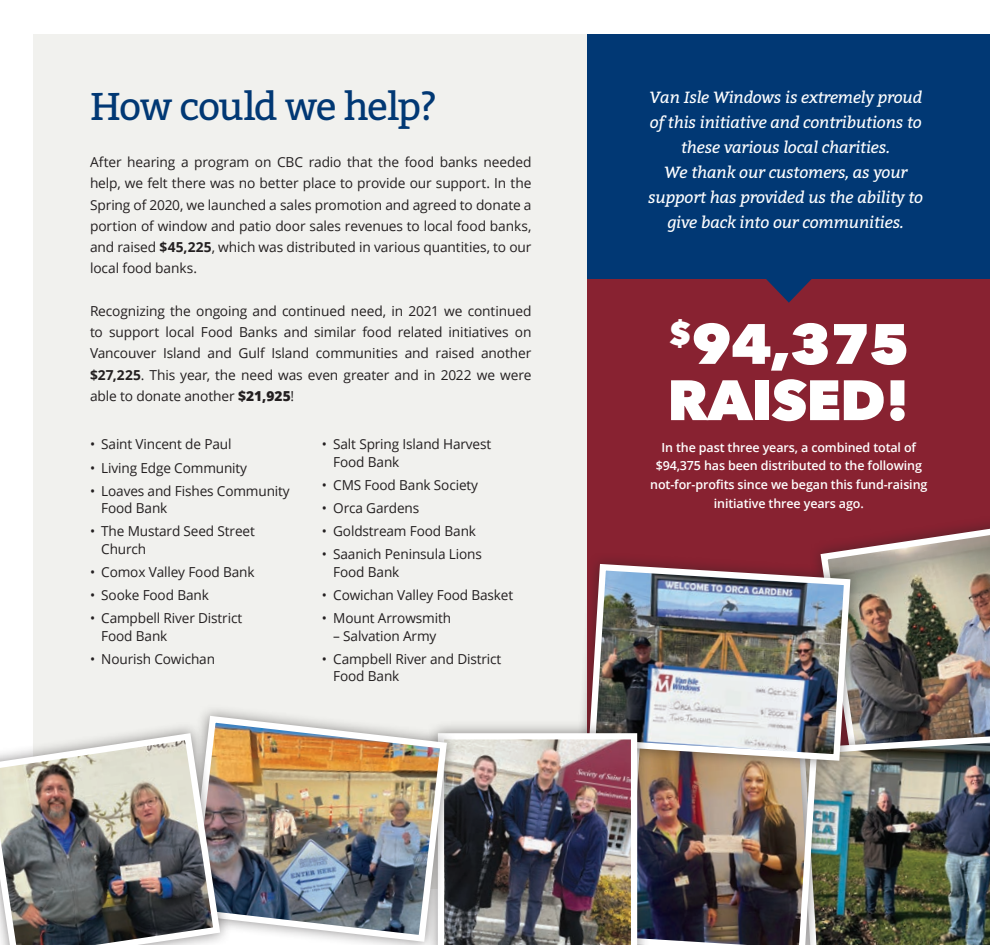
<style>
.page{position:relative;width:990px;height:945px;background:#fff}
.page>*{position:absolute;margin:0;border:0;box-sizing:border-box;transform-origin:0 0}
.t1{font:800 56.25px/56.2px "Avenir Next";letter-spacing:-.02em;color:#fff}
.Date_-_Donation{font:38.75px "Bitter";letter-spacing:-.035em;color:#013874}
.t2{font:italic 16.25px/25px "Bitter";letter-spacing:-.01em;color:#fff;text-align:center}
.t3{font:13.75px/21.2px "Open Sans";letter-spacing:-.01em;color:#231f20}
.t4{font:600 12.5px/18.8px "Open Sans";letter-spacing:-.01em;color:#fff;text-align:center}
.s1{font-weight:700}
.s2{font-weight:800}
</style>
<div class="page">
<div style="left:34px;top:34px;width:956px;height:855px;background:#f1f1ee"></div>
<div style="left:588px;top:34px;width:402px;height:672px;background:#013874"></div>
<div style="left:588px;top:279px;width:402px;height:585px;background:#882231"></div>
<svg style="left:766px;top:279px;width:46px;height:24px"></svg>
<img style="left:821px;top:523px;width:169px;height:200px">
<div style="left:786px;top:723px;width:204px;height:222px;background:#231f20;opacity:.51"></div>
<img style="left:830px;top:732px;width:150px;height:213px">
<div style="left:609px;top:712px;width:221px;height:233px;background:#231f20;opacity:.51"></div>
<img style="left:650px;top:773px;width:171px;height:172px">
<div style="left:577px;top:552px;width:286px;height:221px;background:#231f20;opacity:.51"></div>
<img style="left:586px;top:561px;width:268px;height:203px">
<div style="left:425px;top:720px;width:225px;height:225px;background:#231f20;opacity:.51"></div>
<img style="left:459px;top:733px;width:178px;height:212px">
<div style="left:176px;top:704px;width:283px;height:241px;background:#231f20;opacity:.51"></div>
<img style="left:184px;top:712px;width:266px;height:233px">
<div style="left:0;top:721px;width:232px;height:224px;background:#231f20;opacity:.51"></div>
<img style="left:0;top:730px;width:224px;height:215px">
<div style="left:980px;top:730px;width:10px;height:215px;background:#231f20;opacity:.51"></div>
<svg style="left:989px;top:738px;width:1px;height:207px"></svg>
<p class="Date_-_Donation" style="left:90px;top:78px;width:349px">How could we help?</p>
<p class="t3" style="left:90px;top:151px;width:443px;text-align:justify">After hearing a program on CBC radio that the food banks needed help, we felt there was no better place to provide our support. In the Spring of 2020, we launched a sales promotion and agreed to donate a portion of window and patio door sales revenues to local food banks, and raised <span class="s1">$45,225</span>, which was distributed in various quantities, to our local food banks.</p>
<p class="t3" style="left:90px;top:300px;width:443px;text-align:justify">Recognizing the ongoing and continued need, in 2021 we continued to support local Food Banks and similar food related initiatives on Vancouver Island and Gulf Island communities and raised another <span class="s1">$27,225</span>. This year, the need was even greater and in 2022 we were able to donate another <span class="s2">$21,925</span>!</p>
<p class="t3" style="left:90px;top:434px;width:143px">• Saint Vincent de Paul</p>
<p class="t3" style="left:90px;top:457px;width:159px">• Living Edge Community</p>
<p class="t3" style="left:101px;top:482px;width:190px;line-height:17.5px;text-indent:-11px">• Loaves and Fishes Community<br>Food Bank</p>
<p class="t3" style="left:101px;top:522px;width:155px;line-height:17.5px;text-indent:-11px">• The Mustard Seed Street<br>Church</p>
<p class="t3" style="left:90px;top:561px;width:166px">• Comox Valley Food Bank</p>
<p class="t3" style="left:90px;top:584px;width:120px">• Sooke Food Bank</p>
<p class="t3" style="left:101px;top:609px;width:142px;line-height:17.5px;text-indent:-11px">• Campbell River District<br>Food Bank</p>
<p class="t3" style="left:90px;top:648px;width:127px">• Nourish Cowichan</p>
<p class="t3" style="left:333px;top:435px;width:160px;line-height:17.5px;text-indent:-11px">• Salt Spring Island Harvest<br>Food Bank</p>
<p class="t3" style="left:322px;top:474px;width:158px">• CMS Food Bank Society</p>
<p class="t3" style="left:322px;top:497px;width:99px">• Orca Gardens</p>
<p class="t3" style="left:322px;top:520px;width:156px">• Goldstream Food Bank</p>
<p class="t3" style="left:333px;top:545px;width:150px;line-height:17.5px;text-indent:-11px">• Saanich Peninsula Lions<br>Food Bank</p>
<p class="t3" style="left:322px;top:584px;width:193px">• Cowichan Valley Food Basket</p>
<p class="t3" style="left:322px;top:607px;width:131px">• Mount Arrowsmith</p>
<p class="t3" style="left:333px;top:625px;width:105px">– Salvation Army</p>
<p class="t3" style="left:333px;top:650px;width:170px;line-height:17.5px;text-indent:-11px">• Campbell River and District<br>Food Bank</p>
<p class="t2" style="left:648px;top:84px;width:276px">Van Isle Windows is extremely proud of this initiative and contributions to these various local charities.<br>We thank our customers, as your support has provided us the ability to give back into our communities.</p>
<p class="t1" style="left:667px;top:315px;width:245px"><sup>$</sup>94,375<br>RAISED!</p>
<p class="t4" style="left:650px;top:437px;width:279px">In the past three years, a combined total of $94,375 has been distributed to the following not-for-profits since we began this fund-raising initiative three years ago.</p>
</div>
